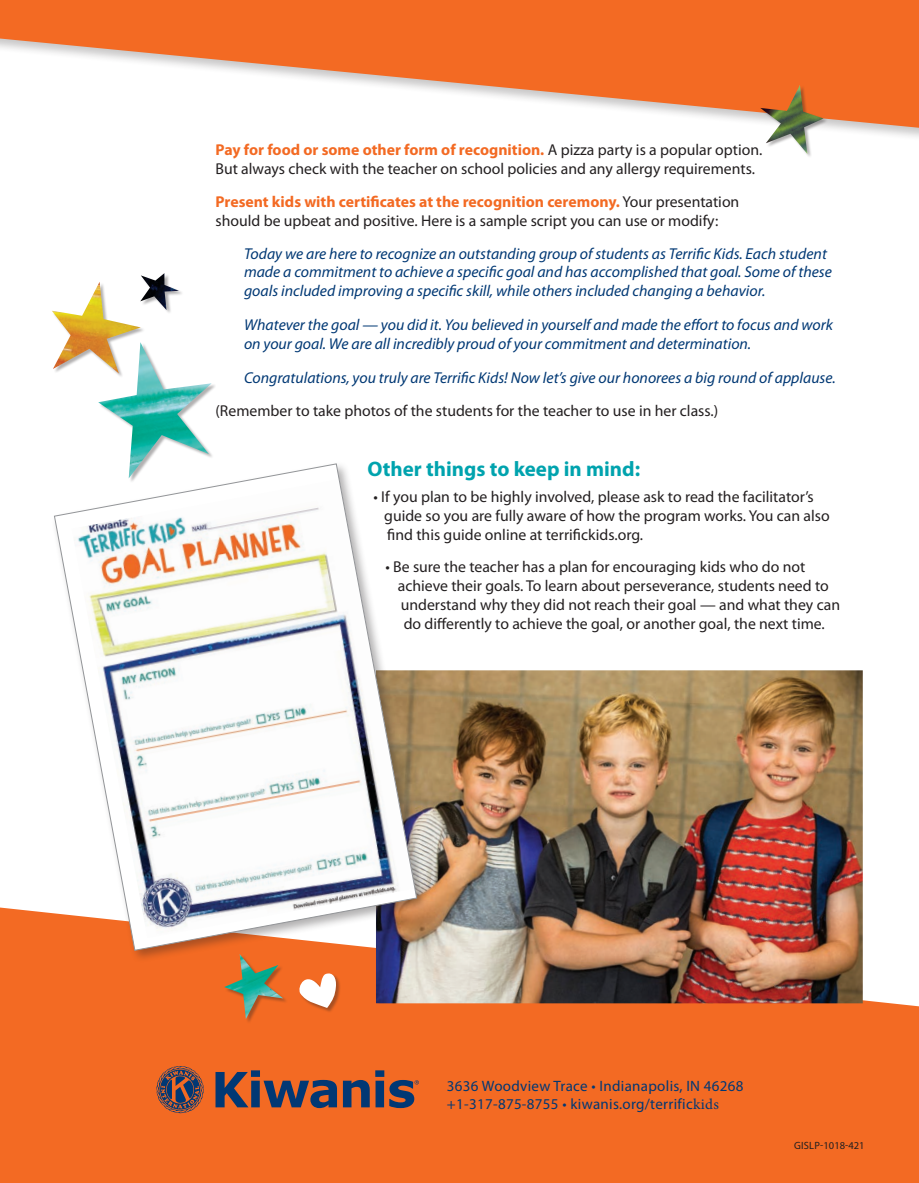
<style>
.page{position:relative;width:919px;height:1183px;background:#fff}
.page>*{position:absolute;margin:0;border:0;box-sizing:border-box;transform-origin:0 0}
.t1{font:700 21px "Myriad Pro";color:#00a3ae}
.t2{font:15.75px/18.9px "Myriad Pro";color:#231f20}
.t3{font:italic 15.75px/18.9px "Myriad Pro";color:#013874}
.t4{font:15px/18px "Myriad Pro";letter-spacing:.02em;color:#013874}
.t5{font:10.5px "Myriad Pro";color:#231f20}
.s1{font-weight:700;color:#f36a23}
.s2{font-family:"Minion Pro"}
</style>
<div class="page">
<svg style="left:0;top:0;width:919px;height:129px;fill:#f36a23"></svg>
<div style="left:0;top:907px;width:919px;height:275px;background:#f36a23"></div>
<svg style="left:216px;top:1070px;width:121px;height:37px;background:#7c514a"></svg>
<svg style="left:343px;top:1070px;width:76px;height:37px;background:#875347"></svg>
<svg style="left:156px;top:1065px;width:48px;height:47px;background:#855347"></svg>
<img style="left:98px;top:348px;width:114px;height:112px">
<div style="left:52px;top:282px;width:94px;height:96px;background:#231f20;opacity:.35"></div>
<img style="left:52px;top:282px;width:89px;height:91px">
<div style="left:141px;top:274px;width:43px;height:41px;background:#231f20;opacity:.35"></div>
<img style="left:140px;top:273px;width:39px;height:37px">
<div style="left:300px;top:973px;width:41px;height:39px;background:#231f20;opacity:.35"></div>
<svg style="left:297px;top:968px;width:40px;height:39px"></svg>
<div style="left:225px;top:954px;width:63px;height:69px;background:#231f20;opacity:.35"></div>
<img style="left:224px;top:962px;width:59px;height:56px">
<div style="left:761px;top:85px;width:68px;height:74px;background:#231f20;opacity:.35"></div>
<img style="left:760px;top:85px;width:64px;height:69px">
<img style="left:376px;top:670px;width:487px;height:333px">
<div style="left:51px;top:460px;width:378px;height:502px;background:#231f20;opacity:.35"></div>
<svg style="left:54px;top:463px;width:364px;height:487px"></svg>
<p class="t2" style="left:216px;top:140px;width:548px"><span class="s1">Pay for food or some other form of recognition.</span> A pizza party is a popular option.<br>But always check with the teacher on school policies and any allergy requirements.</p>
<p class="t2" style="left:216px;top:191px;width:525px"><span class="s1">Present kids with certificates at the recognition ceremony.</span> Your presentation should be upbeat and positive. Here is a sample script you can use or modify:</p>
<p class="t3" style="left:244px;top:243px;width:589px">Today we are here to recognize an outstanding group of students as Terrific Kids. Each student made a commitment to achieve a specific goal and has accomplished that goal. Some of these goals included improving a specific skill, while others included changing a behavior.</p>
<p class="t3" style="left:244px;top:315px;width:590px">Whatever the goal — you did it. You believed in yourself and made the effort to focus and work on your goal. We are all incredibly proud of your commitment and determination.</p>
<p class="t3" style="left:244px;top:368px;width:593px">Congratulations, you truly are Terrific Kids! Now let’s give our honorees a big round of applause.</p>
<p class="t2" style="left:216px;top:400px;width:504px">(Remember to take photos of the students for the teacher to use in her class.)</p>
<h1 class="t1" style="left:367px;top:455px;width:274px">Other things to keep in mind:</h1>
<p class="t2" style="left:384px;top:487px;width:447px;text-indent:-11px">• If you plan to be highly involved, please ask to read the facilitator’s guide so you are fully aware of how the program works. You can also find this guide online at terrifickids.org.</p>
<p class="t2" style="left:385px;top:557px;width:421px">• Be sure the teacher has a plan for encouraging kids who do not</p>
<p class="t2" style="left:398px;top:576px;width:433px">achieve their goals. To learn about perseverance, students need to</p>
<p class="t2" style="left:401px;top:595px;width:441px">understand why they did not reach their goal — and what they can</p>
<p class="t2" style="left:404px;top:614px;width:423px">do differently to achieve the goal, or another goal, the next time.</p>
<p class="t4" style="left:447px;top:1076px;width:298px">3636 Woodview Trace • Indianapolis, IN 46268 +1-317-875-8755 • kiwanis.org/terrific<span class="s2">kids</span></p>
<p class="t5" style="left:794px;top:1138px;width:72px">GISLP-1018-421</p>
</div>
